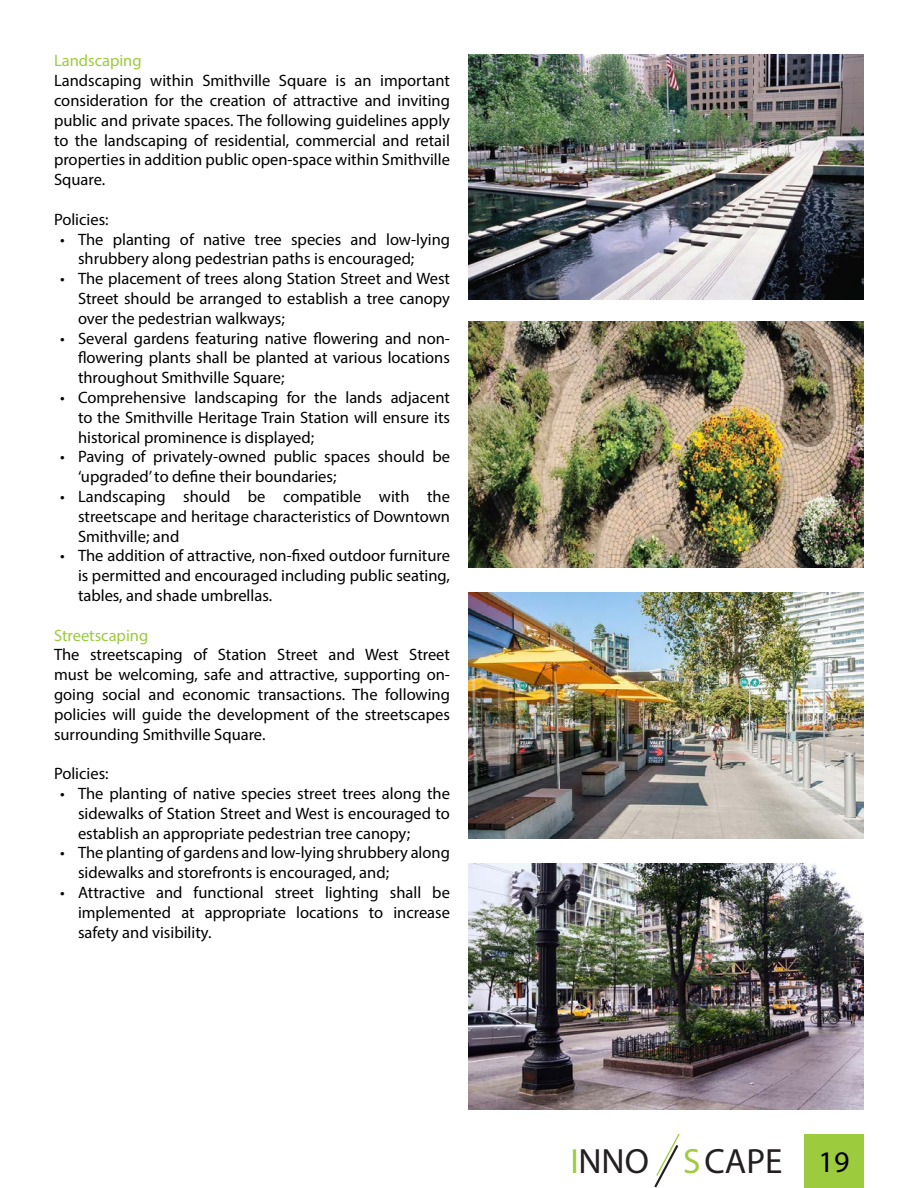
<style>
.page{position:relative;width:918px;height:1188px;background:#fff}
.page>*{position:absolute;margin:0;border:0;box-sizing:border-box;transform-origin:0 0}
.t1{font:35.25px "Shree Dev 0714";color:#231f20}
.t2{font:16.5px/19.8px "Myriad Pro";color:#000;text-align:justify}
.t3{font:16.5px "Myriad Pro";color:#9ccb3e}
.s1{font-weight:700;color:#9ecb3f}
.s2{font-family:"Myriad Pro";font-size:30px;color:#000}
</style>
<div class="page">
<div style="left:804px;top:1134px;width:60px;height:54px;background:#9ccb3e"></div>
<svg style="left:654px;top:1134px;width:26px;height:53px"></svg>
<img style="left:468px;top:54px;width:396px;height:246px">
<img style="left:468px;top:322px;width:396px;height:246px">
<img style="left:468px;top:593px;width:396px;height:245px">
<img style="left:468px;top:864px;width:396px;height:245px">
<p class="t3" style="left:54px;top:51px;width:89px">Landscaping</p>
<p class="t2" style="left:54px;top:70px;width:398px">Landscaping within Smithville Square is an important consideration for the creation of attractive and inviting public and private spaces. The following guidelines apply to the landscaping of residential, commercial and retail properties in addition public open-space within Smithville Square.</p>
<p class="t2" style="left:54px;top:209px;width:56px">Policies:</p>
<p class="t2" style="left:78px;top:229px;width:374px;text-indent:-18px">• The planting of native tree species and low-lying shrubbery along pedestrian paths is encouraged;</p>
<p class="t2" style="left:78px;top:268px;width:374px;text-indent:-18px">• The placement of trees along Station Street and West Street should be arranged to establish a tree canopy over the pedestrian walkways;</p>
<p class="t2" style="left:78px;top:328px;width:374px;text-indent:-18px">• Several gardens featuring native flowering and non&shy;flowering plants shall be planted at various locations throughout Smithville Square;</p>
<p class="t2" style="left:78px;top:387px;width:374px;text-indent:-18px">• Comprehensive landscaping for the lands adjacent to the Smithville Heritage Train Station will ensure its historical prominence is displayed;</p>
<p class="t2" style="left:78px;top:447px;width:374px;text-indent:-18px">• Paving of privately-owned public spaces should be ‘upgraded’ to define their boundaries;</p>
<p class="t2" style="left:78px;top:486px;width:374px;text-indent:-18px">• Landscaping should be compatible with the streetscape and heritage characteristics of Downtown Smithville; and</p>
<p class="t2" style="left:78px;top:546px;width:373px;text-indent:-18px">• The addition of attractive, non-fixed outdoor furniture is permitted and encouraged including public seating, tables, and shade umbrellas.</p>
<p class="t3" style="left:54px;top:625px;width:96px">Streetscaping</p>
<p class="t2" style="left:54px;top:645px;width:398px">The streetscaping of Station Street and West Street must be welcoming, safe and attractive, supporting on&shy;going social and economic transactions. The following policies will guide the development of the streetscapes surrounding Smithville Square.</p>
<p class="t2" style="left:54px;top:763px;width:56px">Policies:</p>
<p class="t2" style="left:78px;top:783px;width:374px;text-indent:-18px">• The planting of native species street trees along the sidewalks of Station Street and West is encouraged to establish an appropriate pedestrian tree canopy;</p>
<p class="t2" style="left:78px;top:843px;width:373px;text-indent:-18px">• The planting of gardens and low-lying shrubbery along sidewalks and storefronts is encouraged, and;</p>
<p class="t2" style="left:78px;top:882px;width:374px;text-indent:-18px">• Attractive and functional street lighting shall be implemented at appropriate locations to increase safety and visibility.</p>
<h1 class="t1" style="left:571px;top:1139px;width:280px"><span class="s1">I</span>NNO <span class="s1">S</span>CAPE <span class="s2">19</span></h1>
</div>
